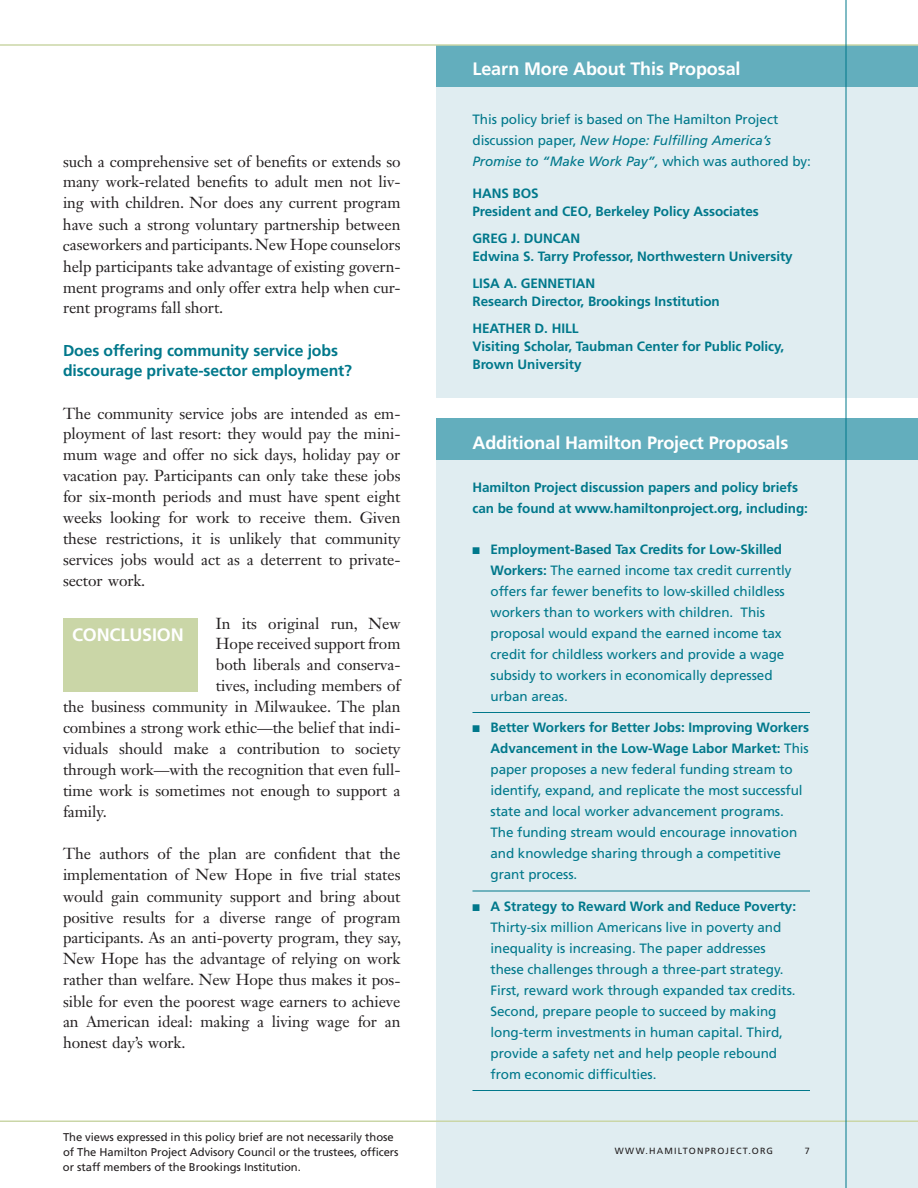
<style>
.page{position:relative;width:918px;height:1188px;background:#fff}
.page>*{position:absolute;margin:0;border:0;box-sizing:border-box;transform-origin:0 0}
.t1{font:700 18px "Frutiger LT Std";letter-spacing:-.005em;color:#fff}
.t2{font:15.75px/21px "Janson Text LT Std";letter-spacing:-.005em;color:#231f20;text-align:justify}
.t3{font:700 15.75px/21px "Frutiger LT Std";letter-spacing:-.005em;color:#00788b}
.t4{font:13.5px/21px "Frutiger LT Std";letter-spacing:-.005em;color:#00788b}
.t5{font:700 13.5px/18px "Frutiger LT Std";letter-spacing:-.005em;color:#00788b}
.t6{font:11.25px/15px "Frutiger LT Std";letter-spacing:-.005em;color:#231f20}
.t7{font:9px "Frutiger LT Std";letter-spacing:.125em;color:#231f20}
.s1{font-style:italic}
.s2{font-weight:700}
</style>
<div class="page">
<div style="left:63px;top:618px;width:135px;height:74px;background:#cad6a7"></div>
<div style="left:436px;top:45px;width:482px;height:353px;background:#e0edf1"></div>
<div style="left:436px;top:45px;width:482px;height:42px;background:#63aebd"></div>
<div style="left:436px;top:418px;width:482px;height:770px;background:#e0edf1"></div>
<hr style="left:472px;top:712px;width:338px;height:1px;background:#00788b">
<hr style="left:472px;top:891px;width:338px;height:1px;background:#00788b">
<hr style="left:472px;top:1090px;width:338px;height:1px;background:#00788b">
<div style="left:436px;top:418px;width:482px;height:42px;background:#63aebd"></div>
<hr style="left:0;top:44px;width:918px;height:2px;background:#cad6a7">
<hr style="left:0;top:1120px;width:918px;height:2px;background:#cad6a7">
<hr style="left:846px;top:0;width:1px;height:1188px;background:#00788b">
<p class="t2" style="left:63px;top:150px;width:339px">such a comprehensive set of benefits or extends so many work-related benefits to adult men not liv&shy;ing with children. Nor does any current program have such a strong voluntary partnership between caseworkers and participants. New Hope counselors help participants take advantage of existing govern&shy;ment programs and only offer extra help when cur&shy;rent programs fall short.</p>
<p class="t3" style="left:63px;top:340px;width:291px">Does offering community service jobs discourage private-sector employment?</p>
<p class="t2" style="left:63px;top:402px;width:339px">The community service jobs are intended as em&shy;ployment of last resort: they would pay the mini&shy;mum wage and offer no sick days, holiday pay or vacation pay. Participants can only take these jobs for six-month periods and must have spent eight weeks looking for work to receive them. Given these restrictions, it is unlikely that community services jobs would act as a deterrent to private&shy;sector work.</p>
<p class="t2" style="left:216px;top:612px;width:186px">In its original run, New</p>
<p class="t2" style="left:216px;top:633px;width:186px">Hope received support from</p>
<p class="t2" style="left:216px;top:654px;width:186px">both liberals and conserva-</p>
<p class="t2" style="left:216px;top:675px;width:187px">tives, including members of</p>
<p class="t2" style="left:63px;top:696px;width:339px">the business community in Milwaukee. The plan</p>
<p class="t2" style="left:63px;top:717px;width:339px">combines a strong work ethic—the belief that indi-</p>
<p class="t2" style="left:63px;top:738px;width:339px">viduals should make a contribution to society</p>
<p class="t2" style="left:63px;top:759px;width:339px">through work—with the recognition that even full-</p>
<p class="t2" style="left:63px;top:780px;width:339px">time work is sometimes not enough to support a</p>
<p class="t2" style="left:63px;top:801px;width:45px">family.</p>
<p class="t2" style="left:63px;top:843px;width:340px">The authors of the plan are confident that the implementation of New Hope in five trial states would gain community support and bring about positive results for a diverse range of program participants. As an anti-poverty program, they say, New Hope has the advantage of relying on work rather than welfare. New Hope thus makes it pos&shy;sible for even the poorest wage earners to achieve an American ideal: making a living wage for an honest day’s work.</p>
<p class="t1" style="left:72px;top:624px;width:113px">conclusion</p>
<p class="t6" style="left:63px;top:1130px;width:337px">The views expressed in this policy brief are not necessarily those of The H amilton Project Advisory Council or the trustees, officers or staff members of the B rookings Institution.</p>
<p class="t1" style="left:472px;top:58px;width:270px">Learn M ore About This Proposal</p>
<p class="t4" style="left:472px;top:109px;width:340px">This policy brief is based on The Hamilton Project discussion paper, <span class="s1">New Hope: Fulfilling America’s<br>Promise to “Make Work Pay”,</span> which was authored by:</p>
<p class="t5" style="left:473px;top:184px;width:99px">Hans Bos<br>President and CEO</p>
<p class="t5" style="left:588px;top:202px;width:172px">, Berkeley Policy Associates</p>
<p class="t5" style="left:472px;top:229px;width:322px">Greg J. Duncan<br>Edwina S. Tarry Professor, Northwestern University</p>
<p class="t5" style="left:472px;top:274px;width:249px">Lisa A. Gennetian<br>Research Director, Brookings Institution</p>
<p class="t5" style="left:472px;top:319px;width:313px">H eather D. Hill<br>Visiting Scholar, Taubman Center for Public Policy,<br>Brown University</p>
<p class="t1" style="left:472px;top:432px;width:317px">Additional Hamilton Project Proposals</p>
<p class="t5" style="left:472px;top:477px;width:337px;line-height:21px">Hamilton Project discussion papers and policy briefs can be found at www.hamiltonproject.org, including:</p>
<p class="t4" style="left:490px;top:539px;width:303px;text-indent:-18px">■ <span class="s2">Employment-Based Tax Credits for Low-Skilled Workers:</span> The earned income tax credit currently offers far fewer benefits to low-skilled childless workers than to workers with children. This proposal would expand the earned income tax credit for childless workers and provide a wage subsidy to workers in economically depressed urban areas.</p>
<p class="t4" style="left:490px;top:717px;width:320px;text-indent:-18px">■ <span class="s2">Better Workers for Better Jobs: Improving Workers Advancement in the Low-Wage Labor M arket:</span> This paper proposes a new federal funding stream to identify, expand, and replicate the most successful state and local worker advancement programs.<br>The funding stream would encourage innovation and knowledge sharing through a competitive grant process.</p>
<p class="t4" style="left:490px;top:896px;width:307px;text-indent:-18px">■ <span class="s2">A Strategy to Reward Work and Reduce Poverty:<br></span>Thirty-six million Americans live in poverty and inequality is increasing. The paper addresses these challenges through a three-part strategy.<br>First, reward work through expanded tax credits.<br>Second, prepare people to succeed by making long-term investments in human capital. Third, provide a safety net and help people rebound from economic difficulties.</p>
<p class="t7" style="left:615px;top:1145px;width:57px">www.hamil</p>
<p class="t7" style="left:683px;top:1145px;width:14px">tonp</p>
<p class="t7" style="left:711px;top:1145px;width:64px">rojec t.o rg</p>
</div>
